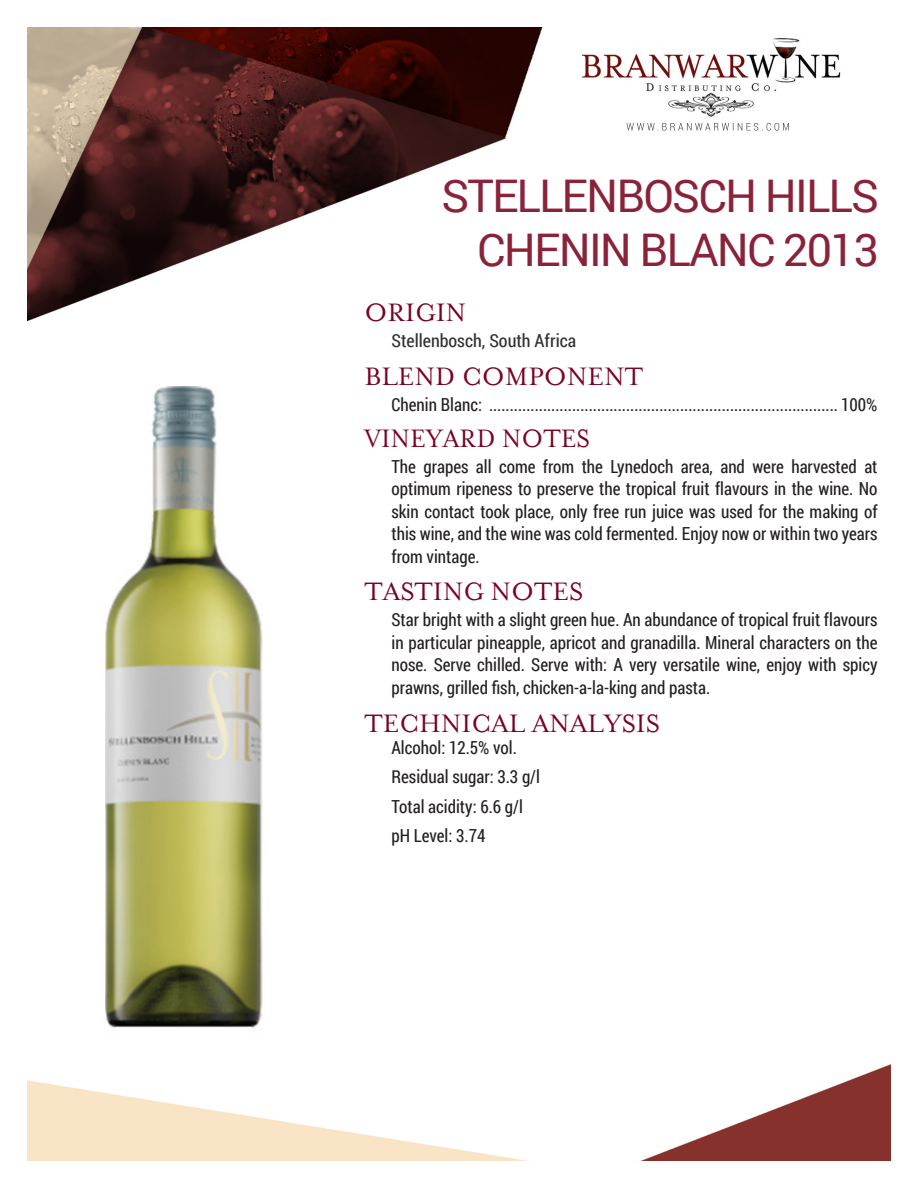
<style>
.page{position:relative;width:918px;height:1188px;background:#fff}
.page>*{position:absolute;margin:0;border:0;box-sizing:border-box;transform-origin:0 0}
.t1{font:45px/54px "Roboto";letter-spacing:-.04em;color:#8a2339;text-align:right}
.Paragraph_Text{font:28.5px "Mrs Eaves Roman";color:#790024}
.Paragraph_Text-2{font:28.5px "Mrs Eaves Roman";color:#790024;scale:.95 1}
.Paragraph_Text-3{font:18px/22.5px "Roboto Condensed";color:#231f20;text-align:justify;scale:.95 1}
.t2{font:18px "Roboto Condensed";color:#312f30}
</style>
<div class="page">
<img style="left:27px;top:27px;width:864px;height:1134px">
<img style="left:583px;top:39px;width:258px;height:80px">
<svg style="left:627px;top:123px;width:162px;height:8px"></svg>
<img style="left:81px;top:336px;width:217px;height:743px">
<p class="t1" style="left:441px;top:168px;width:439px">STELLENBOSCH HILLS<br>CHENIN BLANC 2013</p>
<p class="Paragraph_Text" style="left:364px;top:297px;width:103px">ORIGIN</p>
<p class="t2" style="left:392px;top:328px;width:186px">Stellenbosch, South Africa</p>
<p class="Paragraph_Text" style="left:364px;top:361px;width:280px">BLEND COMPONENT</p>
<p class="Paragraph_Text-3" style="left:392px;top:392px;width:513px">Chenin Blanc: .................................................................................... 100%</p>
<p class="Paragraph_Text-2" style="left:364px;top:423px;width:239px">VINEYARD NOTES</p>
<p class="Paragraph_Text-3" style="left:392px;top:454px;width:513px">The grapes all come from the Lynedoch area, and were harvested at optimum ripeness to preserve the tropical fruit flavours in the wine. No skin contact took place, only free run juice was used for the making of this wine, and the wine was cold fermented. Enjoy now or within two years from vintage.</p>
<p class="Paragraph_Text" style="left:364px;top:577px;width:220px">TASTING NOTES</p>
<p class="Paragraph_Text-3" style="left:392px;top:608px;width:513px">Star bright with a slight green hue. An abundance of tropical fruit flavours in particular pineapple, apricot and granadilla. Mineral characters on the nose. Serve chilled. Serve with: A very versatile wine, enjoy with spicy prawns, grilled fish, chicken-a-la-king and pasta.</p>
<p class="Paragraph_Text" style="left:364px;top:708px;width:297px">TECHNICAL ANALYSIS</p>
<p class="Paragraph_Text-3" style="left:392px;top:736px;width:133px">Alcohol: 12.5% vol.</p>
<p class="Paragraph_Text-3" style="left:392px;top:765px;width:158px">Residual sugar: 3.3 g/l</p>
<p class="Paragraph_Text-3" style="left:392px;top:794px;width:140px">Total acidity: 6.6 g/l</p>
<p class="Paragraph_Text-3" style="left:392px;top:824px;width:100px">pH Level: 3.74</p>
</div>
